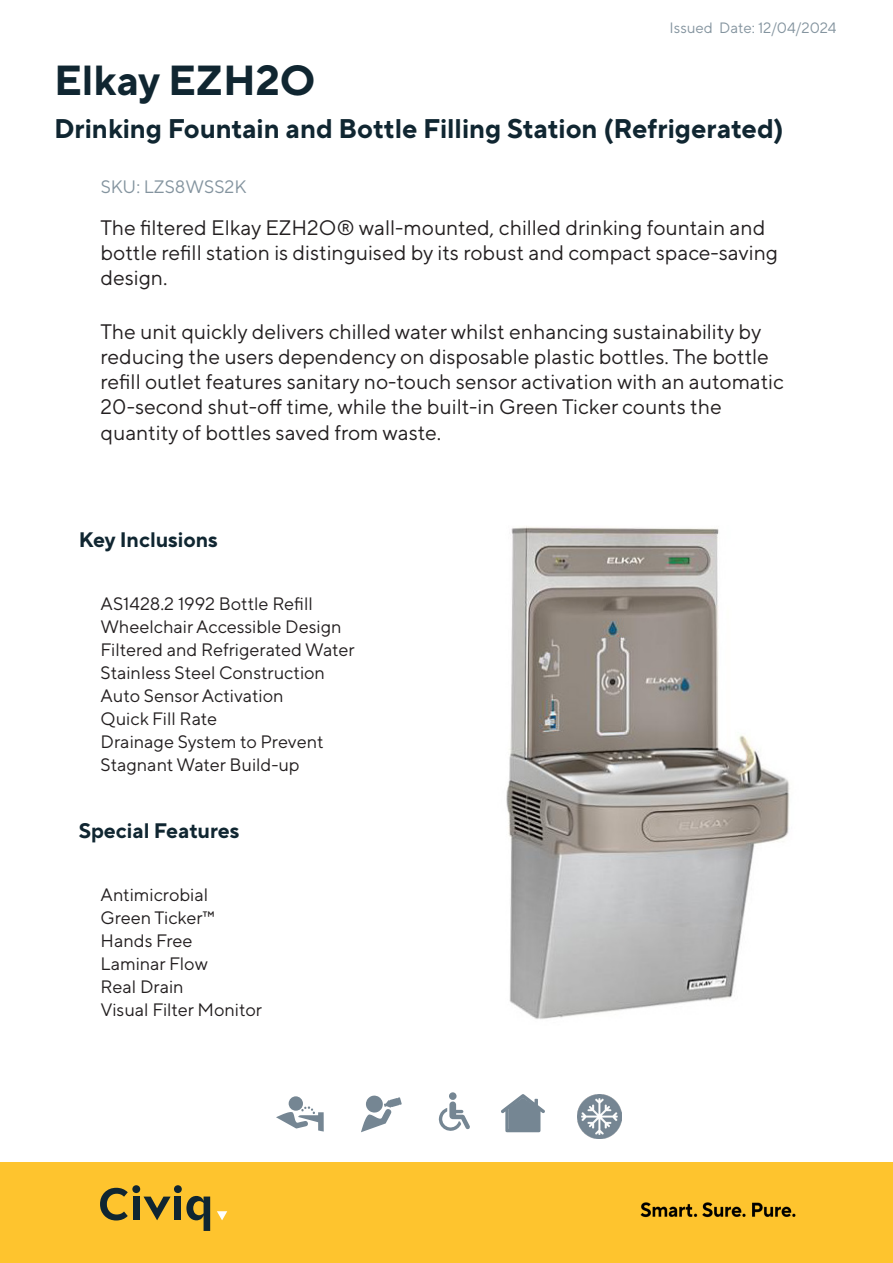
<style>
.page{position:relative;width:893px;height:1263px;background:#fff}
.page>*{position:absolute;margin:0;border:0;box-sizing:border-box;transform-origin:0 0}
.t1{font:700 42px "TT Norms Pro";color:#102631}
.t2{font:700 27px "TT Norms Pro";color:#102631}
.t3{font:21px/25.2px "TT Norms Pro";color:#231f20}
.t4{font:700 21px "TT Norms Pro";color:#102631}
.t5{font:18px "TT Norms Pro";color:#231f20}
.t6{font:18px "TT Norms Pro";color:#84949f}
.t7{font:15px "TT Norms Pro";color:#84949f}
</style>
<div class="page">
<div style="left:0;top:1162px;width:893px;height:101px;background:#fec42e"></div>
<svg style="left:100px;top:1185px;width:110px;height:46px"></svg>
<svg style="left:217px;top:1211px;width:10px;height:9px"></svg>
<img style="left:640px;top:1202px;width:156px;height:16px">
<img style="left:506px;top:526px;width:284px;height:493px">
<svg style="left:501px;top:1094px;width:44px;height:38px"></svg>
<svg style="left:361px;top:1095px;width:41px;height:37px"></svg>
<img style="left:578px;top:1094px;width:44px;height:44px">
<div style="left:289px;top:1096px;width:14px;height:15px;background:#758693;border-radius:50%"></div>
<svg style="left:276px;top:1106px;width:48px;height:25px"></svg>
<svg style="left:439px;top:1092px;width:31px;height:39px"></svg>
<p class="t7" style="left:670px;top:18px;width:168px">Issued Date: 12/04/2024</p>
<p class="t1" style="left:54px;top:52px;width:263px">Elkay EZH2O</p>
<p class="t2" style="left:54px;top:111px;width:731px">Drinking Fountain and Bottle Filling Station (Refrigerated)</p>
<p class="t6" style="left:101px;top:175px;width:147px">SKU: LZS8WSS2K</p>
<p class="t3" style="left:101px;top:214px;width:679px">The filtered Elkay EZH2O® wall-mounted, chilled drinking fountain and bottle refill station is distinguised by its robust and compact space-saving design.</p>
<p class="t3" style="left:101px;top:318px;width:685px">The unit quickly delivers chilled water whilst enhancing sustainability by reducing the users dependency on disposable plastic bottles. The bottle refill outlet features sanitary no-touch sensor activation with an automatic 20-second shut-off time, while the built-in Green Ticker counts the quantity of bottles saved from waste.</p>
<p class="t4" style="left:79px;top:526px;width:141px">Key Inclusions</p>
<p class="t5" style="left:101px;top:592px;width:214px">AS1428.2 1992 Bottle Refill</p>
<p class="t5" style="left:101px;top:615px;width:242px">Wheelchair Accessible Design</p>
<p class="t5" style="left:101px;top:638px;width:256px">Filtered and Refrigerated Water</p>
<p class="t5" style="left:101px;top:661px;width:226px">Stainless Steel Construction</p>
<p class="t5" style="left:101px;top:684px;width:184px">Auto Sensor Activation</p>
<p class="t5" style="left:101px;top:707px;width:118px">Quick Fill Rate</p>
<p class="t5" style="left:101px;top:730px;width:224px">Drainage System to Prevent</p>
<p class="t5" style="left:101px;top:754px;width:201px">Stagnant Water Build-up</p>
<p class="t4" style="left:79px;top:817px;width:162px">Special Features</p>
<p class="t5" style="left:101px;top:883px;width:109px">Antimicrobial</p>
<p class="t5" style="left:101px;top:906px;width:116px">Green Ticker™</p>
<p class="t5" style="left:101px;top:929px;width:93px">Hands Free</p>
<p class="t5" style="left:101px;top:952px;width:109px">Laminar Flow</p>
<p class="t5" style="left:101px;top:975px;width:85px">Real Drain</p>
<p class="t5" style="left:101px;top:999px;width:163px">Visual Filter Monitor</p>
</div>
